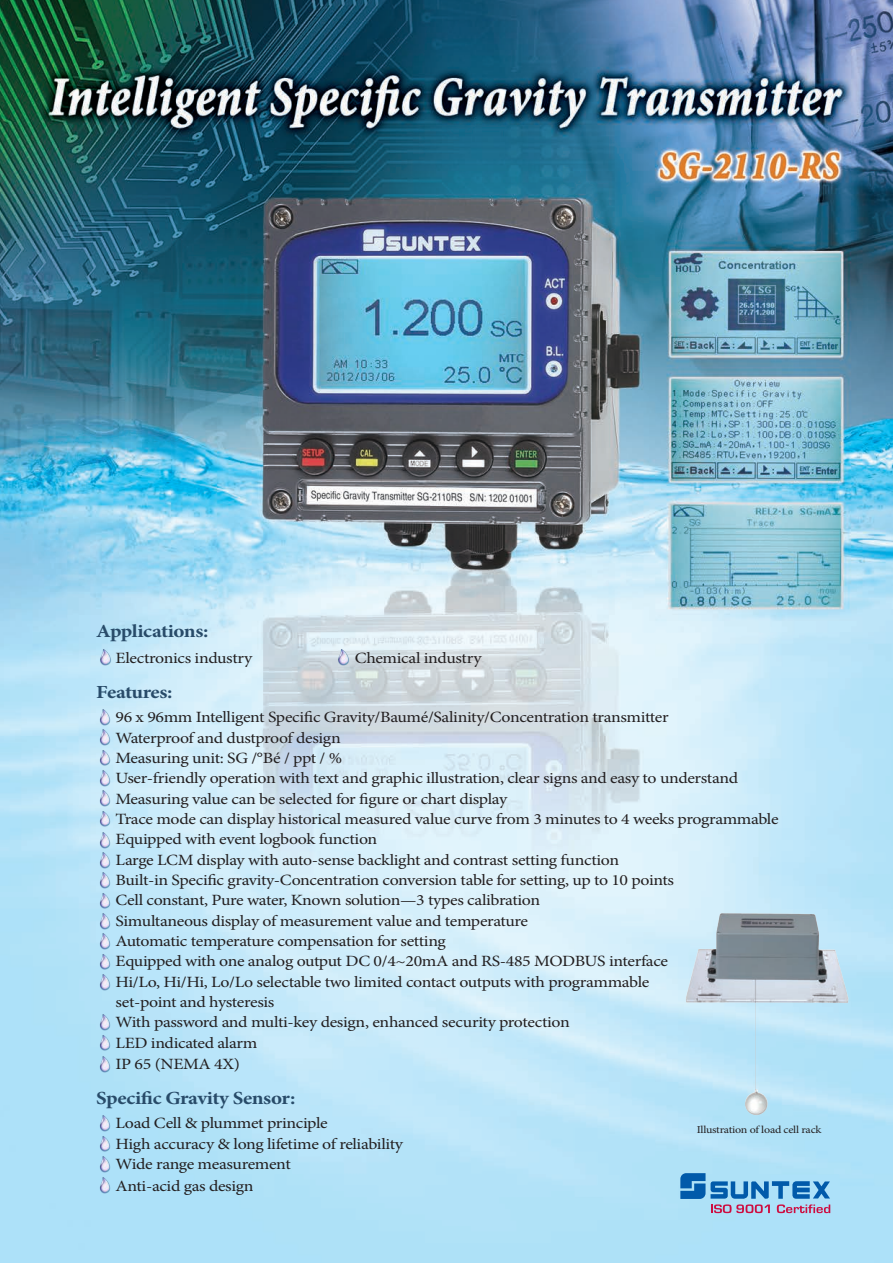
<style>
.page{position:relative;width:893px;height:1263px;background:#fff}
.page>*{position:absolute;margin:0;border:0;box-sizing:border-box;transform-origin:0 0}
.t1{font:700 18.45px "Minion Pro";letter-spacing:-.02em;color:#284b69;scale:1.14 1}
.t2{font:15.6px/20.4px "Minion Pro";letter-spacing:-.02em;color:#231f20;scale:1.14 1}
.t3{font:10.5px "Minion Pro";letter-spacing:-.02em;color:#231f20;scale:1.14 1}
</style>
<div class="page">
<img style="left:0;top:0;width:893px;height:1263px">
<img style="left:335px;top:647px;width:16px;height:20px">
<img style="left:97px;top:647px;width:16px;height:20px">
<img style="left:96px;top:707px;width:17px;height:121px">
<img style="left:96px;top:830px;width:17px;height:162px">
<img style="left:96px;top:1013px;width:17px;height:39px">
<img style="left:96px;top:1054px;width:17px;height:20px">
<svg style="left:680px;top:1173px;width:150px;height:40px"></svg>
<img style="left:96px;top:1114px;width:16px;height:81px">
<img style="left:682px;top:908px;width:169px;height:216px">
<p class="t1" style="left:96px;top:618px;width:100px">Applications:</p>
<p class="t2" style="left:116px;top:648px;width:122px">Electronics industry</p>
<p class="t2" style="left:355px;top:648px;width:113px">Chemical industry</p>
<p class="t1" style="left:96px;top:679px;width:68px">Features:</p>
<p class="t2" style="left:116px;top:707px;width:583px">96 x 96mm Intelligent Specific Gravity/Baumé/Salinity/Concentration transmitter<br>Waterproof and dustproof design<br>Measuring unit: SG /°Bé / ppt / %<br>User-friendly operation with text and graphic illustration, clear signs and easy to understand Measuring value can be selected for figure or chart display<br>Trace mode can display historical measured value curve from 3 minutes to 4 weeks programmable Equipped with event logbook function<br>Large LCM display with auto-sense backlight and contrast setting function<br>Built-in Specific gravity-Concentration conversion table for setting, up to 10 points<br>Cell constant, Pure water, Known solution—3 types calibration<br>Simultaneous display of measurement value and temperature<br>Automatic temperature compensation for setting<br>Equipped with one analog output DC 0/4~20mA and RS-485 MODBUS interface<br>Hi/Lo, Hi/Hi, Lo/Lo selectable two limited contact outputs with programmable<br>set-point and hysteresis<br>With password and multi-key design, enhanced security protection<br>LED indicated alarm<br>IP 65 (NEMA 4X)</p>
<p class="t1" style="left:96px;top:1085px;width:176px">Specific Gravity Sensor:</p>
<p class="t2" style="left:116px;top:1113px;width:254px">Load Cell &amp; plummet principle<br>High accuracy &amp; long lifetime of reliability<br>Wide range measurement<br>Anti-acid gas design</p>
<p class="t3" style="left:697px;top:1122px;width:111px">Illustration of load cell rack</p>
</div>
